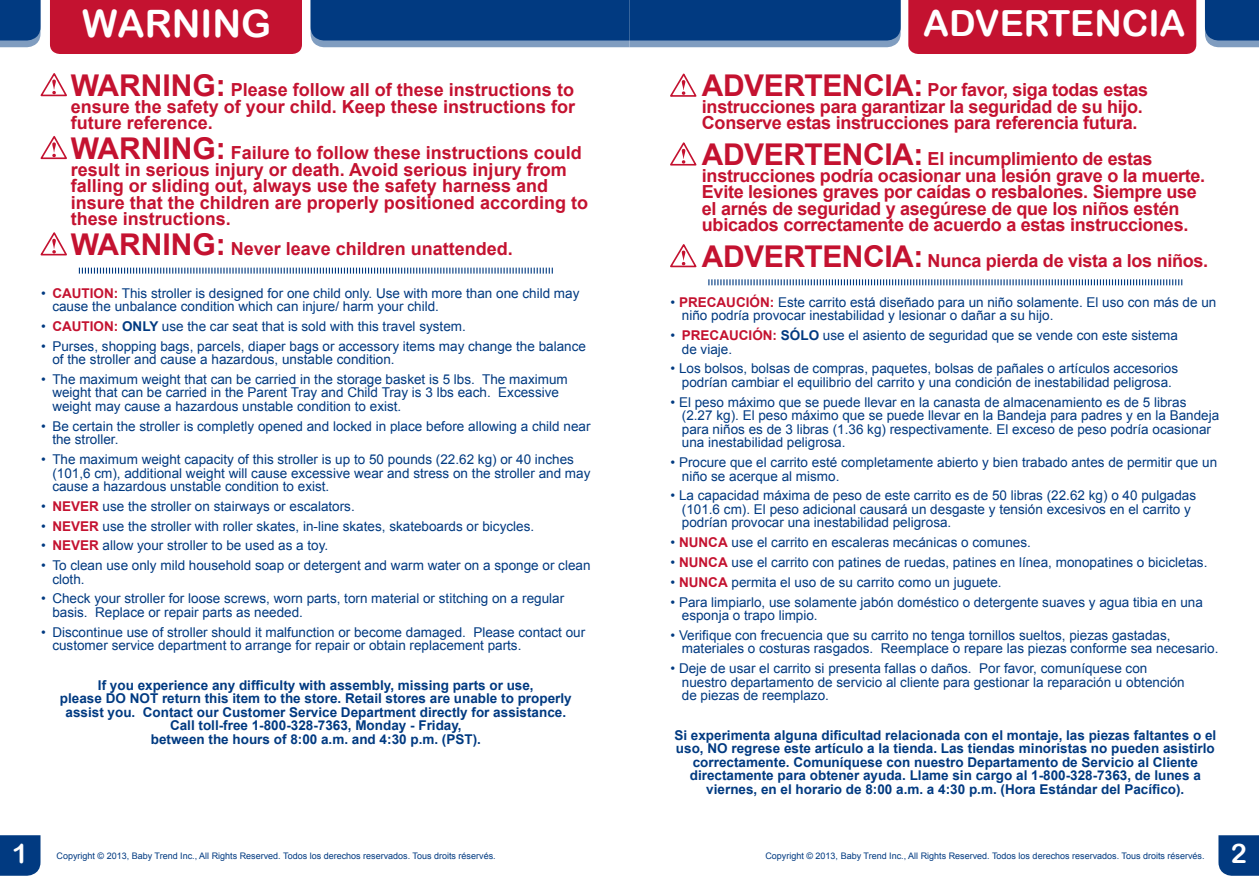
<style>
.page{position:relative;width:1259px;height:893px;background:#fff}
.page>*{position:absolute;margin:0;border:0;box-sizing:border-box;transform-origin:0 0}
.t1{font:37.8px "Arial Rounded MT Bold";color:#fff}
.t2{font:36px "Arial Rounded MT Bold";color:#fff}
.t3{font:27px "Arial Rounded MT Bold";color:#fff}
.t4{font:700 18px/16.5px "Arial";letter-spacing:-.015em;color:#c41230}
.t5{font:13.5px/13.5px "Arial";color:#013a81}
.t6{font:700 13.5px/13.5px "Arial";color:#013a81;text-align:center}
.t7{font:9px "Arial";color:#013a81}
.s1{font-size:30px}
.s2{font-weight:700;color:#c41230}
.s3{font-weight:700}
</style>
<div class="page">
<div style="left:50px;top:0;width:252px;height:54px;background:#c41230"></div>
<svg style="left:0;top:0;width:40px;height:47px;background:#164a8b"></svg>
<div style="left:0;top:835px;width:40px;height:41px;background:#013a81"></div>
<div style="left:908px;top:0;width:288px;height:54px;background:#c41230"></div>
<svg style="left:310px;top:0;width:590px;height:47px;background:#13488a"></svg>
<svg style="left:1205px;top:0;width:54px;height:47px;background:#164a8b"></svg>
<svg style="left:1218px;top:835px;width:41px;height:41px;background:#0c4386"></svg>
<svg style="left:79px;top:268px;width:474px;height:6px"></svg>
<svg style="left:40px;top:73px;width:27px;height:24px"></svg>
<svg style="left:40px;top:136px;width:27px;height:24px"></svg>
<svg style="left:40px;top:232px;width:27px;height:24px"></svg>
<svg style="left:708px;top:279px;width:474px;height:6px"></svg>
<svg style="left:670px;top:73px;width:27px;height:24px"></svg>
<svg style="left:670px;top:142px;width:27px;height:24px"></svg>
<svg style="left:670px;top:244px;width:27px;height:24px"></svg>
<h1 class="t1" style="left:82px;top:1px;width:191px">WARNING</h1>
<h3 class="t4" style="left:71px;top:82px;width:506px;text-align:justify"><span class="s1">WARNING:</span> Please follow all of these instructions to ensure the safety of your child. Keep these instructions for future reference.</h3>
<p class="t4" style="left:71px;top:145px;width:519px"><span class="s1">WARNING:</span> Failure to follow these instructions could result in serious injury or death. Avoid serious injury from falling or sliding out, always use the safety harness and insure that the children are properly positioned according to these instructions.</p>
<h3 class="t4" style="left:71px;top:241px;width:444px"><span class="s1">WARNING:</span> Never leave children unattended.</h3>
<p class="t5" style="left:52px;top:286px;width:528px;text-indent:-11px">• <span class="s2">CAUTION:</span> This stroller is designed for one child only. Use with more than one child may cause the unbalance condition which can injure/ harm your child.</p>
<p class="t5" style="left:41px;top:319px;width:426px">• <span class="s2">CAUTION:</span> <span class="s3">ONLY</span> use the car seat that is sold with this travel system.</p>
<p class="t5" style="left:52px;top:339px;width:535px;text-indent:-11px">• Purses, shopping bags, parcels, diaper bags or accessory items may change the balance of the stroller and cause a hazardous, unstable condition.</p>
<p class="t5" style="left:52px;top:373px;width:517px;text-indent:-11px">• The maximum weight that can be carried in the storage basket is 5 lbs. The maximum weight that can be carried in the Parent Tray and Child Tray is 3 lbs each. Excessive weight may cause a hazardous unstable condition to exist.</p>
<p class="t5" style="left:52px;top:419px;width:539px;text-indent:-11px">• Be certain the stroller is completly opened and locked in place before allowing a child near the stroller.</p>
<p class="t5" style="left:52px;top:453px;width:539px;text-indent:-11px">• The maximum weight capacity of this stroller is up to 50 pounds (22.62 kg) or 40 inches (101,6 cm), additional weight will cause excessive wear and stress on the stroller and may cause a hazardous unstable condition to exist.</p>
<p class="t5" style="left:41px;top:499px;width:315px">• <span class="s2">NEVER</span> use the stroller on stairways or escalators.</p>
<p class="t5" style="left:41px;top:519px;width:494px">• <span class="s2">NEVER</span> use the stroller with roller skates, in-line skates, skateboards or bicycles.</p>
<p class="t5" style="left:41px;top:539px;width:289px">• <span class="s2">NEVER</span> allow your stroller to be used as a toy.</p>
<p class="t5" style="left:52px;top:559px;width:540px;text-indent:-11px">• To clean use only mild household soap or detergent and warm water on a sponge or clean cloth.</p>
<p class="t5" style="left:52px;top:592px;width:513px;text-indent:-11px">• Check your stroller for loose screws, worn parts, torn material or stitching on a regular basis. Replace or repair parts as needed.</p>
<p class="t5" style="left:52px;top:625px;width:534px;text-indent:-11px">• Discontinue use of stroller should it malfunction or become damaged. Please contact our customer service department to arrange for repair or obtain replacement parts.</p>
<p class="t6" style="left:60px;top:679px;width:513px">If you experience any difficulty with assembly, missing parts or use,<br>please DO NOT return this item to the store. Retail stores are unable to properly assist you. Contact our Customer Service Department directly for assistance.<br>Call toll-free 1-800-328-7363, Monday - Friday,<br>between the hours of 8:00 a.m. and 4:30 p.m. (PST).</p>
<h2 class="t2" style="left:923px;top:2px;width:264px">ADVERTENCIA</h2>
<h3 class="t4" style="left:702px;top:82px;width:448px"><span class="s1">ADVERTENCIA:</span> Por favor, siga todas estas instrucciones para garantizar la seguridad de su hijo.<br>Conserve estas instrucciones para referencia futura.</h3>
<p class="t4" style="left:702px;top:151px;width:505px"><span class="s1">ADVERTENCIA:</span> El incumplimiento de estas instrucciones podría ocasionar una lesión grave o la muerte.<br>Evite lesiones graves por caídas o resbalones. Siempre use el arnés de seguridad y asegúrese de que los niños estén ubicados correctamente de acuerdo a estas instrucciones.</p>
<h3 class="t4" style="left:702px;top:253px;width:508px"><span class="s1">ADVERTENCIA:</span> Nunca pierda de vista a los niños.</h3>
<p class="t5" style="left:682px;top:296px;width:536px;text-indent:-11px">• <span class="s2">PRECAUCIÓN:</span> Este carrito está diseñado para un niño solamente. El uso con más de un niño podría provocar inestabilidad y lesionar o dañar a su hijo.</p>
<p class="t5" style="left:682px;top:329px;width:497px;text-indent:-11px">• <span class="s2">PRECAUCIÓN:</span> <span class="s3">SÓLO</span> use el asiento de seguridad que se vende con este sistema de viaje.</p>
<p class="t5" style="left:670px;top:362px;width:509px;text-align:center">• Los bolsos, bolsas de compras, paquetes, bolsas de pañales o artículos accesorios podrían cambiar el equilibrio del carrito y una condición de inestabilidad peligrosa.</p>
<p class="t5" style="left:682px;top:395px;width:539px;text-indent:-11px">• El peso máximo que se puede llevar en la canasta de almacenamiento es de 5 libras (2.27 kg). El peso máximo que se puede llevar en la Bandeja para padres y en la Bandeja para niños es de 3 libras (1.36 kg) respectivamente. El exceso de peso podría ocasionar una inestabilidad peligrosa.</p>
<p class="t5" style="left:682px;top:456px;width:537px;text-indent:-11px">• Procure que el carrito esté completamente abierto y bien trabado antes de permitir que un niño se acerque al mismo.</p>
<p class="t5" style="left:682px;top:489px;width:516px;text-indent:-11px">• La capacidad máxima de peso de este carrito es de 50 libras (22.62 kg) o 40 pulgadas (101.6 cm). El peso adicional causará un desgaste y tensión excesivos en el carrito y podrían provocar una inestabilidad peligrosa.</p>
<p class="t5" style="left:670px;top:536px;width:362px">• <span class="s2">NUNCA</span> use el carrito en escaleras mecánicas o comunes.</p>
<p class="t5" style="left:670px;top:556px;width:538px">• <span class="s2">NUNCA</span> use el carrito con patines de ruedas, patines en línea, monopatines o bicicletas.</p>
<p class="t5" style="left:670px;top:575px;width:333px">• <span class="s2">NUNCA</span> permita el uso de su carrito como un juguete.</p>
<p class="t5" style="left:682px;top:595px;width:522px;text-indent:-11px">• Para limpiarlo, use solamente jabón doméstico o detergente suaves y agua tibia en una esponja o trapo limpio.</p>
<p class="t5" style="left:682px;top:628px;width:538px;text-indent:-11px">• Verifique con frecuencia que su carrito no tenga tornillos sueltos, piezas gastadas, materiales o costuras rasgados. Reemplace o repare las piezas conforme sea necesario.</p>
<p class="t5" style="left:682px;top:662px;width:504px;text-indent:-11px">• Deje de usar el carrito si presenta fallas o daños. Por favor, comuníquese con nuestro departamento de servicio al cliente para gestionar la reparación u obtención de piezas de reemplazo.</p>
<p class="t6" style="left:674px;top:729px;width:543px">Si experimenta alguna dificultad relacionada con el montaje, las piezas faltantes o el uso, NO regrese este artículo a la tienda. Las tiendas minoristas no pueden asistirlo correctamente. Comuníquese con nuestro Departamento de Servicio al Cliente directamente para obtener ayuda. Llame sin cargo al 1-800-328-7363, de lunes a viernes, en el horario de 8:00 a.m. a 4:30 p.m. (Hora Estándar del Pacífico).</p>
<h3 class="t3" style="left:12px;top:838px;width:18px">1</h3>
<p class="t7" style="left:57px;top:850px;width:441px">Copyright © 2013, Baby Trend Inc., All Rights Reserved. Todos los derechos reservados. Tous droits réservés.</p>
<p class="t7" style="left:765px;top:850px;width:441px">Copyright © 2013, Baby Trend Inc., All Rights Reserved. Todos los derechos reservados. Tous droits réservés.</p>
<h3 class="t3" style="left:1230px;top:838px;width:18px">2</h3>
</div>
